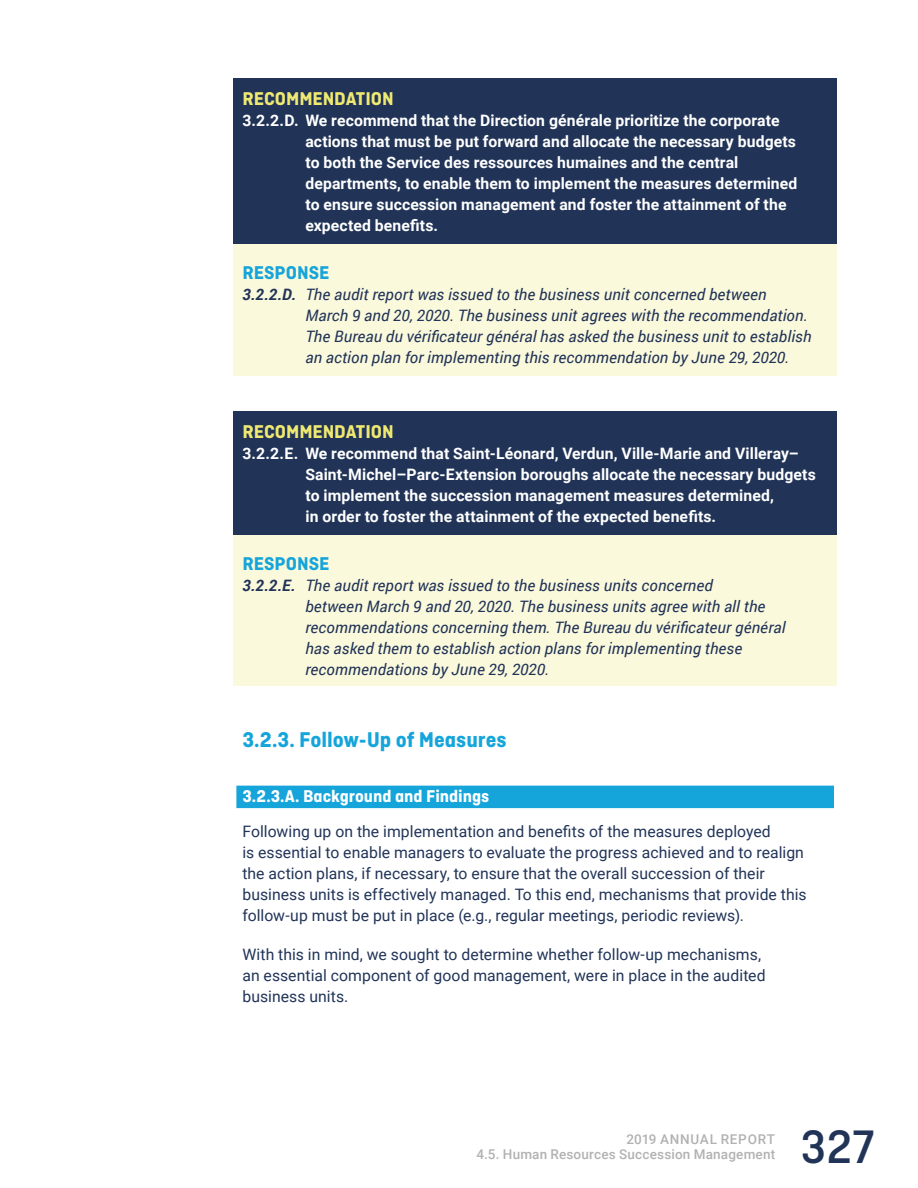
<style>
.page{position:relative;width:918px;height:1188px;background:#fff}
.page>*{position:absolute;margin:0;border:0;box-sizing:border-box;transform-origin:0 0}
.t1{font:500 49.5px "Ciutadella";color:#213458}
.t2{font:700 22.5px "Ciutadella";letter-spacing:-.005em;color:#15a5da}
.t3{font:700 19.5px "Ciutadella";letter-spacing:-.005em;color:#efe972}
.t4{font:700 19.5px "Ciutadella";color:#15a5da}
.t5{font:700 18px "Ciutadella";color:#fff}
.t6{font:700 15.75px/21px "Roboto";letter-spacing:.005em;color:#fff}
.t7{font:italic 15.75px/21px "Roboto";letter-spacing:.005em;color:#213458}
.t8{font:15.75px/21px "Roboto";letter-spacing:.005em;color:#213458}
.t9{font:500 13.5px/15px "Roboto";letter-spacing:.015em;color:#b3b2b2;text-align:right}
.s1{font-weight:700}
</style>
<div class="page">
<div style="left:233px;top:242px;width:604px;height:133px;background:#fbf9dc"></div>
<div style="left:233px;top:534px;width:604px;height:151px;background:#fbf9dc"></div>
<div style="left:233px;top:78px;width:604px;height:166px;background:#213458"></div>
<div style="left:233px;top:411px;width:604px;height:124px;background:#213458"></div>
<div style="left:236px;top:786px;width:598px;height:22px;background:#15a5da"></div>
<p class="t3" style="left:242px;top:87px;width:153px">RECOMMENDATION</p>
<p class="t6" style="left:305px;top:109px;width:494px;text-indent:-63px">3.2.2.D. We recommend that the Direction générale prioritize the corporate actions that must be put forward and allocate the necessary budgets to both the Service des ressources humaines and the central departments, to enable them to implement the measures determined to ensure succession management and foster the attainment of the expected benefits.</p>
<p class="t4" style="left:242px;top:261px;width:89px">RESPONSE</p>
<p class="t7" style="left:305px;top:283px;width:508px;text-indent:-63px"><span class="s1">3.2.2.D.</span> The audit report was issued to the business unit concerned between March 9 and 20, 2020. The business unit agrees with the recommendation.<br>The Bureau du vérificateur général has asked the business unit to establish an action plan for implementing this recommendation by June 29, 2020.</p>
<p class="t3" style="left:242px;top:420px;width:153px">RECOMMENDATION</p>
<p class="t6" style="left:305px;top:442px;width:512px;text-indent:-63px">3.2.2.E. We recommend that Saint-Léonard, Verdun, Ville-Marie and Villeray– Saint-Michel–Parc-Extension boroughs allocate the necessary budgets to implement the succession management measures determined,<br>in order to foster the attainment of the expected benefits.</p>
<p class="t4" style="left:242px;top:552px;width:89px">RESPONSE</p>
<p class="t7" style="left:305px;top:574px;width:482px;text-indent:-63px"><span class="s1">3.2.2.E.</span> The audit report was issued to the business units concerned<br>between March 9 and 20, 2020. The business units agree with all the recommendations concerning them. The Bureau du vérificateur général has asked them to establish action plans for implementing these recommendations by June 29, 2020.</p>
<h2 class="t2" style="left:242px;top:726px;width:266px">3.2.3. Follow-Up of Measures</h2>
<p class="t5" style="left:242px;top:786px;width:248px">3.2.3.A. Background and Findings</p>
<p class="t8" style="left:242px;top:820px;width:566px">Following up on the implementation and benefits of the measures deployed<br>is essential to enable managers to evaluate the progress achieved and to realign the action plans, if necessary, to ensure that the overall succession of their business units is effectively managed. To this end, mechanisms that provide this follow-up must be put in place (e.g., regular meetings, periodic reviews).</p>
<p class="t8" style="left:242px;top:943px;width:525px">With this in mind, we sought to determine whether follow-up mechanisms, an essential component of good management, were in place in the audited business units.</p>
<p class="t9" style="left:476px;top:1131px;width:300px">2019 ANNUAL REPORT<br>4.5. Human Resources Succession Management</p>
<h1 class="t1" style="left:800px;top:1119px;width:76px">327</h1>
</div>
